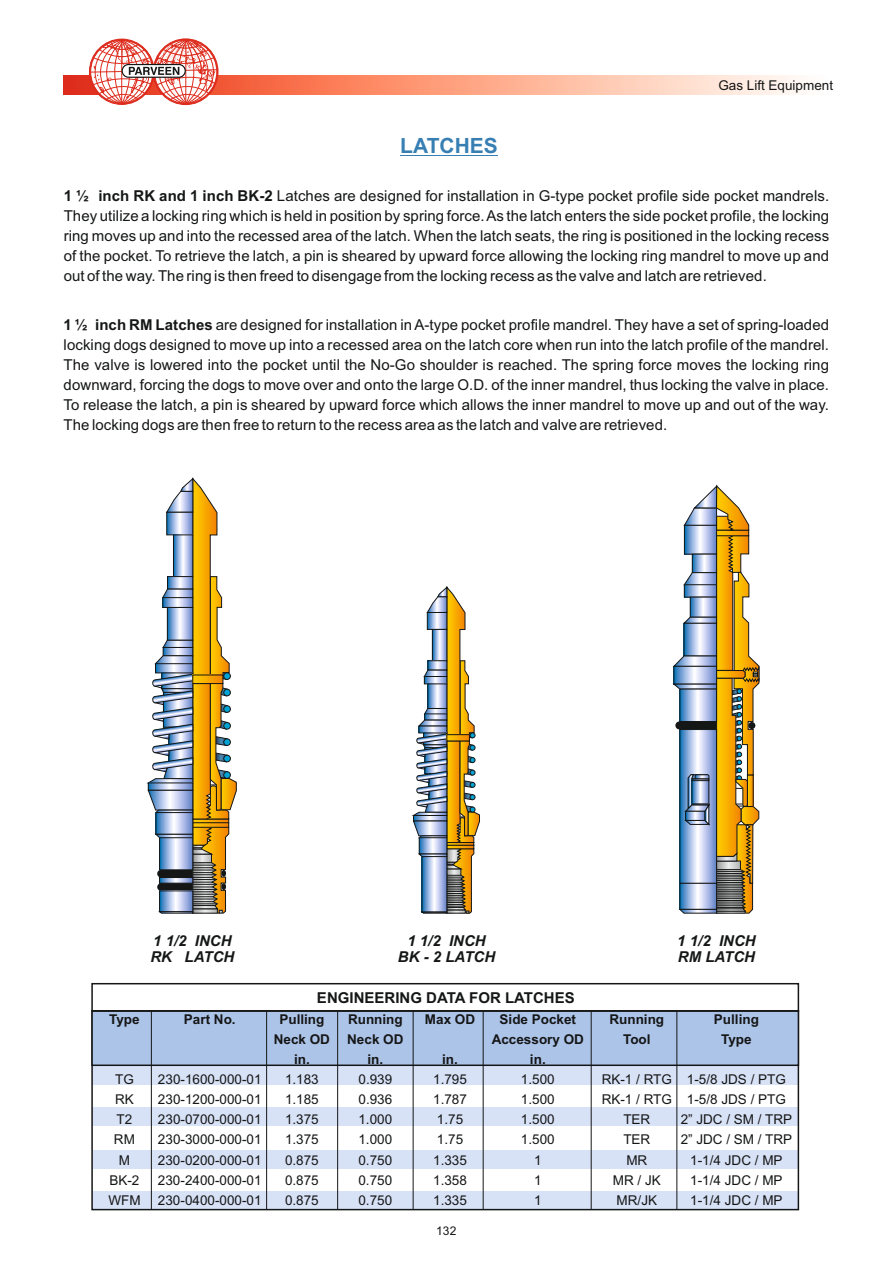
<style>
.page{position:relative;width:893px;height:1263px;background:#fff}
.page>*{position:absolute;margin:0;border:0;box-sizing:border-box;transform-origin:0 0}
.t1{font:700 21px "Arial";color:#377fb3}
.t2{font:15px/20.1px "Arial";letter-spacing:.005em;color:#151616;text-align:justify}
.t3{font:italic 700 15px/16.8px "Arial";color:#151616}
.t4{font:700 15px "Arial";color:#151616}
.t5{font:13.5px "Arial";color:#151616}
.t6{font:700 13.5px "Arial";color:#151616}
.t7{font:12px "Arial";color:#151616}
.s1{font-weight:700}
</style>
<div class="page">
<div style="left:92px;top:1191px;width:706px;height:19px;background:#d8e2f7"></div>
<div style="left:92px;top:1150px;width:706px;height:18px;background:#d8e2f7"></div>
<div style="left:92px;top:1107px;width:706px;height:19px;background:#d8e2f7"></div>
<hr style="left:400px;top:155px;width:98px;height:1px;background:#377fb3">
<div style="left:92px;top:1066px;width:706px;height:19px;background:#d8e2f7"></div>
<div style="left:91px;top:1010px;width:708px;height:200px;border:2px solid #151616"></div>
<svg style="left:672px;top:484px;width:88px;height:430px"></svg>
<div style="left:91px;top:1009px;width:709px;height:58px;background:#adc4e9"></div>
<hr style="left:151px;top:1011px;width:1px;height:199px;background:#151616">
<hr style="left:266px;top:1011px;width:1px;height:199px;background:#151616">
<hr style="left:337px;top:1011px;width:1px;height:199px;background:#151616">
<hr style="left:413px;top:1011px;width:1px;height:199px;background:#151616">
<hr style="left:483px;top:1011px;width:1px;height:199px;background:#151616">
<hr style="left:591px;top:1011px;width:1px;height:199px;background:#151616">
<hr style="left:676px;top:1011px;width:1px;height:199px;background:#151616">
<div style="left:91px;top:983px;width:708px;height:29px;border:2px solid #151616"></div>
<svg style="left:194px;top:824px;width:33px;height:2px"></svg>
<div style="left:192px;top:822px;width:37px;height:6px;border:1px solid #151616"></div>
<svg style="left:158px;top:820px;width:33px;height:6px"></svg>
<div style="left:156px;top:812px;width:37px;height:23px;border:1px solid #151616"></div>
<svg style="left:146px;top:477px;width:91px;height:343px"></svg>
<svg style="left:154px;top:826px;width:75px;height:88px;background:#9a9483"></svg>
<svg style="left:194px;top:677px;width:27px;height:5px"></svg>
<div style="left:192px;top:675px;width:31px;height:9px;border:1px solid #151616"></div>
<svg style="left:412px;top:586px;width:68px;height:328px"></svg>
<svg style="left:448px;top:736px;width:20px;height:3px"></svg>
<div style="left:446px;top:734px;width:24px;height:7px;border:1px solid #151616"></div>
<svg style="left:64px;top:76px;width:735px;height:18px;background:#fca98f"></svg>
<svg style="left:85px;top:38px;width:138px;height:67px"></svg>
<p class="t5" style="left:718px;top:80px;width:116px">Gas Lift Equipment</p>
<h1 class="t1" style="left:400px;top:138px;width:99px">LATCHES</h1>
<p class="t2" style="left:64px;top:187px;width:767px"><span class="s1">1 ½ inch RK and 1 inch BK-2</span> Latches are designed for installation in G-type pocket profile side pocket mandrels.<br>They utilize a locking ring which is held in position by spring force. As the latch enters the side pocket profile, the locking ring moves up and into the recessed area of the latch. When the latch seats, the ring is positioned in the locking recess of the pocket. To retrieve the latch, a pin is sheared by upward force allowing the locking ring mandrel to move up and out of the way. The ring is then freed to disengage from the locking recess as the valve and latch are retrieved.</p>
<p class="t2" style="left:64px;top:316px;width:767px"><span class="s1">1 ½ inch RM Latches</span> are designed for installation in A-type pocket profile mandrel. They have a set of spring-loaded locking dogs designed to move up into a recessed area on the latch core when run into the latch profile of the mandrel.<br>The valve is lowered into the pocket until the No-Go shoulder is reached. The spring force moves the locking ring downward, forcing the dogs to move over and onto the large O.D. of the inner mandrel, thus locking the valve in place.<br>To release the latch, a pin is sheared by upward force which allows the inner mandrel to move up and out of the way.<br>The locking dogs are then free to return to the recess area as the latch and valve are retrieved.</p>
<p class="t3" style="left:150px;top:933px;width:85px">1 1/2 INCH<br>RK LATCH</p>
<p class="t3" style="left:398px;top:933px;width:99px;text-align:center">1 1/2 INCH<br>BK - 2 LATCH</p>
<p class="t3" style="left:677px;top:933px;width:80px">1 1/2 INCH<br>RM LATCH</p>
<p class="t4" style="left:317px;top:992px;width:259px">ENGINEERING DATA FOR LATCHES</p>
<p class="t6" style="left:109px;top:1014px;width:32px">Type</p>
<p class="t6" style="left:184px;top:1014px;width:53px">Part No.</p>
<p class="t6" style="left:279px;top:1014px;width:47px">Pulling</p>
<p class="t6" style="left:348px;top:1014px;width:56px">Running</p>
<p class="t6" style="left:425px;top:1014px;width:52px">Max OD</p>
<p class="t6" style="left:500px;top:1014px;width:78px">Side Pocket</p>
<p class="t6" style="left:609px;top:1014px;width:56px">Running</p>
<p class="t6" style="left:714px;top:1014px;width:47px">Pulling</p>
<p class="t6" style="left:274px;top:1034px;width:58px">Neck OD</p>
<p class="t6" style="left:347px;top:1034px;width:58px">Neck OD</p>
<p class="t6" style="left:492px;top:1034px;width:94px">Accessory OD</p>
<p class="t6" style="left:623px;top:1034px;width:29px">Tool</p>
<p class="t6" style="left:721px;top:1034px;width:32px">Type</p>
<p class="t6" style="left:294px;top:1054px;width:17px">in.</p>
<p class="t6" style="left:367px;top:1054px;width:17px">in.</p>
<p class="t6" style="left:442px;top:1054px;width:17px">in.</p>
<p class="t6" style="left:530px;top:1054px;width:17px">in.</p>
<p class="t5" style="left:115px;top:1074px;width:20px">TG</p>
<p class="t5" style="left:158px;top:1074px;width:105px">230-1600-000-01</p>
<p class="t5" style="left:285px;top:1074px;width:35px">1.183</p>
<p class="t5" style="left:358px;top:1074px;width:35px">0.939</p>
<p class="t5" style="left:433px;top:1074px;width:35px">1.795</p>
<p class="t5" style="left:521px;top:1074px;width:35px">1.500</p>
<p class="t5" style="left:602px;top:1074px;width:186px">RK-1 / RTG 1-5/8 JDS / PTG</p>
<p class="t5" style="left:115px;top:1094px;width:20px">RK</p>
<p class="t5" style="left:158px;top:1094px;width:105px">230-1200-000-01</p>
<p class="t5" style="left:285px;top:1094px;width:35px">1.185</p>
<p class="t5" style="left:358px;top:1094px;width:35px">0.936</p>
<p class="t5" style="left:433px;top:1094px;width:35px">1.787</p>
<p class="t5" style="left:521px;top:1094px;width:35px">1.500</p>
<p class="t5" style="left:602px;top:1094px;width:186px">RK-1 / RTG 1-5/8 JDS / PTG</p>
<p class="t5" style="left:117px;top:1114px;width:17px">T2</p>
<p class="t5" style="left:158px;top:1114px;width:105px">230-0700-000-01</p>
<p class="t5" style="left:285px;top:1114px;width:35px">1.375</p>
<p class="t5" style="left:358px;top:1114px;width:35px">1.000</p>
<p class="t5" style="left:437px;top:1114px;width:28px">1.75</p>
<p class="t5" style="left:521px;top:1114px;width:35px">1.500</p>
<p class="t5" style="left:623px;top:1114px;width:28px">TER</p>
<p class="t5" style="left:681px;top:1114px;width:113px">2” JDC / SM / TRP</p>
<p class="t5" style="left:114px;top:1135px;width:22px">RM</p>
<p class="t5" style="left:158px;top:1135px;width:105px">230-3000-000-01</p>
<p class="t5" style="left:285px;top:1135px;width:35px">1.375</p>
<p class="t5" style="left:358px;top:1135px;width:35px">1.000</p>
<p class="t5" style="left:437px;top:1135px;width:28px">1.75</p>
<p class="t5" style="left:521px;top:1135px;width:35px">1.500</p>
<p class="t5" style="left:623px;top:1135px;width:28px">TER</p>
<p class="t5" style="left:681px;top:1135px;width:113px">2” JDC / SM / TRP</p>
<p class="t5" style="left:119px;top:1155px;width:13px">M</p>
<p class="t5" style="left:158px;top:1155px;width:105px">230-0200-000-01</p>
<p class="t5" style="left:285px;top:1155px;width:35px">0.875</p>
<p class="t5" style="left:358px;top:1155px;width:35px">0.750</p>
<p class="t5" style="left:433px;top:1155px;width:35px">1.335</p>
<p class="t5" style="left:534px;top:1155px;width:9px">1</p>
<p class="t5" style="left:626px;top:1155px;width:22px">MR</p>
<p class="t5" style="left:690px;top:1155px;width:94px">1-1/4 JDC / MP</p>
<p class="t5" style="left:109px;top:1175px;width:32px">BK-2</p>
<p class="t5" style="left:158px;top:1175px;width:105px">230-2400-000-01</p>
<p class="t5" style="left:285px;top:1175px;width:35px">0.875</p>
<p class="t5" style="left:358px;top:1175px;width:35px">0.750</p>
<p class="t5" style="left:433px;top:1175px;width:35px">1.358</p>
<p class="t5" style="left:534px;top:1175px;width:9px">1</p>
<p class="t5" style="left:613px;top:1175px;width:50px">MR / JK</p>
<p class="t5" style="left:690px;top:1175px;width:94px">1-1/4 JDC / MP</p>
<p class="t5" style="left:108px;top:1195px;width:34px">WFM</p>
<p class="t5" style="left:158px;top:1195px;width:105px">230-0400-000-01</p>
<p class="t5" style="left:285px;top:1195px;width:35px">0.875</p>
<p class="t5" style="left:358px;top:1195px;width:35px">0.750</p>
<p class="t5" style="left:433px;top:1195px;width:35px">1.335</p>
<p class="t5" style="left:534px;top:1195px;width:9px">1</p>
<p class="t5" style="left:617px;top:1195px;width:42px">MR/JK</p>
<p class="t5" style="left:690px;top:1195px;width:94px">1-1/4 JDC / MP</p>
<p class="t7" style="left:436px;top:1226px;width:22px">132</p>
</div>
